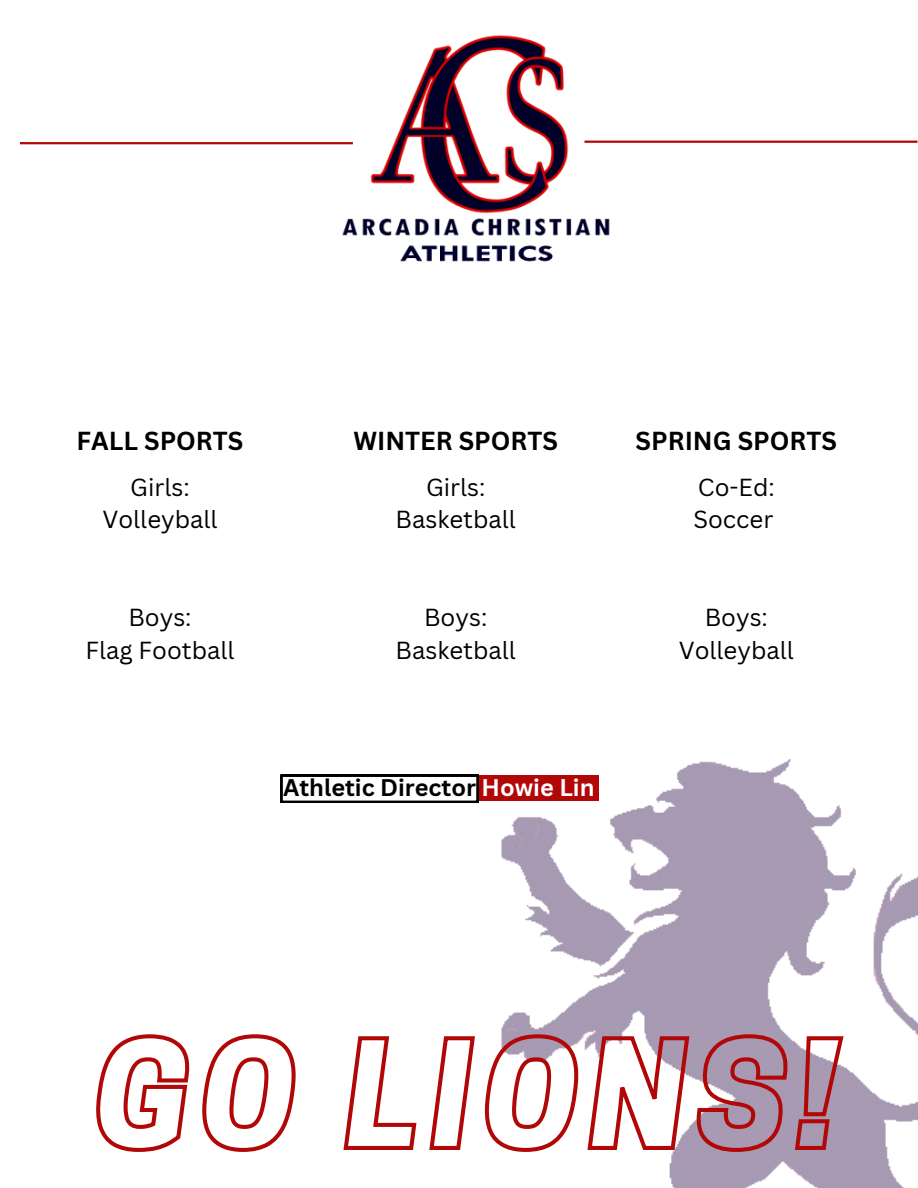
<style>
.page{position:relative;width:918px;height:1188px;background:#fff}
.page>*{position:absolute;margin:0;border:0;box-sizing:border-box;transform-origin:0 0}
.t1{font:700 25.35px "Canva Sans";color:#000}
.t2{font:24px/32.7px "Canva Sans";color:#000;text-align:center}
.t3{font:700 23.4px "Canva Sans";color:#000}
.s1{color:#fff}
</style>
<div class="page">
<img style="left:501px;top:759px;width:417px;height:429px">
<img style="left:329px;top:35px;width:294px;height:227px">
<hr style="left:20px;top:142px;width:333px;height:2px;background:#b20707">
<hr style="left:585px;top:141px;width:333px;height:2px;background:#b20707">
<svg style="left:96px;top:1032px;width:750px;height:122px"></svg>
<div style="left:479px;top:775px;width:120px;height:26px;background:#b20707"></div>
<svg style="left:281px;top:775px;width:198px;height:28px"></svg>
<p class="t1" style="left:77px;top:423px;width:168px">FALL SPORTS</p>
<p class="t2" style="left:102px;top:470px;width:117px">Girls:<br>Volleyball</p>
<p class="t2" style="left:86px;top:601px;width:151px">Boys:<br>Flag Football</p>
<p class="t1" style="left:353px;top:423px;width:206px">WINTER SPORTS</p>
<p class="t2" style="left:396px;top:470px;width:122px">Girls:<br>Basketball</p>
<p class="t2" style="left:396px;top:601px;width:122px">Boys:<br>Basketball</p>
<p class="t1" style="left:636px;top:423px;width:203px">SPRING SPORTS</p>
<p class="t2" style="left:693px;top:470px;width:83px;text-align:left">Co-Ed:<br>Soccer</p>
<p class="t2" style="left:679px;top:601px;width:117px">Boys:<br>Volleyball</p>
<p class="t3" style="left:283px;top:771px;width:313px">Athletic Director <span class="s1">Howie Lin</span></p>
</div>
